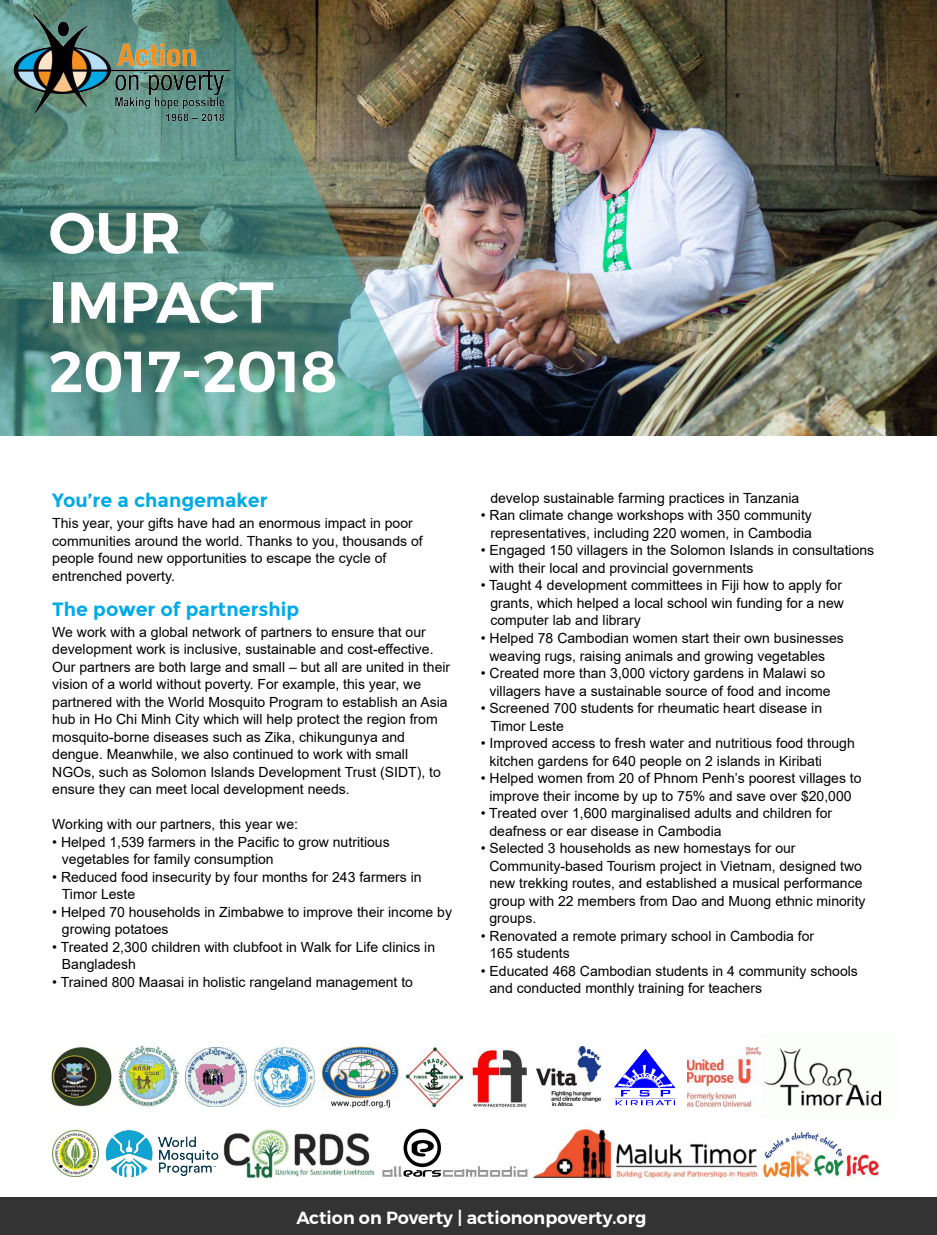
<style>
.page{position:relative;width:937px;height:1235px;background:#fff}
.page>*{position:absolute;margin:0;border:0;box-sizing:border-box;transform-origin:0 0}
.t1{font:600 57.75px/69.3px "Montserrat";color:#fff}
.t2{font:700 19.25px "Montserrat";color:#00aae6}
.t3{font:600 17.5px "Montserrat";color:#fff}
.t4{font:14px/17.5px "Arial";color:#000}
</style>
<div class="page">
<div style="left:0;top:1197px;width:936px;height:37px;background:#333"></div>
<img style="left:434px;top:0;width:502px;height:436px">
<img style="left:0;top:0;width:434px;height:436px">
<img style="left:13px;top:13px;width:218px;height:109px">
<img style="left:374px;top:1128px;width:154px;height:49px">
<img style="left:533px;top:1127px;width:225px;height:53px">
<img style="left:761px;top:1129px;width:119px;height:51px">
<img style="left:226px;top:1128px;width:148px;height:50px">
<img style="left:105px;top:1130px;width:121px;height:48px">
<img style="left:52px;top:1130px;width:47px;height:46px">
<img style="left:760px;top:1048px;width:122px;height:58px">
<img style="left:614px;top:1048px;width:61px;height:57px">
<img style="left:687px;top:1047px;width:73px;height:59px">
<img style="left:536px;top:1046px;width:64px;height:59px">
<img style="left:321px;top:1043px;width:80px;height:65px">
<img style="left:405px;top:1047px;width:59px;height:61px">
<img style="left:118px;top:1045px;width:68px;height:62px">
<img style="left:186px;top:1047px;width:60px;height:59px">
<img style="left:50px;top:1046px;width:62px;height:60px">
<img style="left:470px;top:1048px;width:57px;height:59px">
<img style="left:251px;top:1044px;width:65px;height:64px">
<h1 class="t1" style="left:49px;top:194px;width:290px">OUR<br>IMPACT<br>2017-2018</h1>
<h2 class="t2" style="left:52px;top:489px;width:217px">You’re a changemaker</h2>
<p class="t4" style="left:52px;top:514px;width:372px">This year, your gifts have had an enormous impact in poor communities around the world. Thanks to you, thousands of people found new opportunities to escape the cycle of entrenched poverty.</p>
<h2 class="t2" style="left:52px;top:597px;width:248px">The power of partnership</h2>
<p class="t4" style="left:52px;top:623px;width:399px">We work with a global network of partners to ensure that our development work is inclusive, sustainable and cost-effective.<br>Our partners are both large and small – but all are united in their vision of a world without poverty. For example, this year, we partnered with the World Mosquito Program to establish an Asia hub in Ho Chi Minh City which will help protect the region from mosquito-borne diseases such as Zika, chikungunya and dengue. Meanwhile, we also continued to work with small NGOs, such as Solomon Islands Development Trust (SIDT), to ensure they can meet local development needs.</p>
<p class="t4" style="left:52px;top:815px;width:247px">Working with our partners, this year we:</p>
<p class="t4" style="left:62px;top:833px;width:329px;text-indent:-10px">• Helped 1,539 farmers in the Pacific to grow nutritious vegetables for family consumption</p>
<p class="t4" style="left:62px;top:868px;width:361px;text-indent:-10px">• Reduced food insecurity by four months for 243 farmers in<br>Timor Leste</p>
<p class="t4" style="left:62px;top:903px;width:391px;text-indent:-10px">• Helped 70 households in Zimbabwe to improve their income by growing potatoes</p>
<p class="t4" style="left:62px;top:938px;width:374px;text-indent:-10px">• Treated 2,300 children with clubfoot in Walk for Life clinics in<br>Bangladesh</p>
<p class="t4" style="left:52px;top:973px;width:362px">• Trained 800 Maasai in holistic rangeland management to</p>
<p class="t4" style="left:490px;top:489px;width:310px">develop sustainable farming practices in Tanzania</p>
<p class="t4" style="left:480px;top:506px;width:332px;text-align:right">• Ran climate change workshops with 350 community representatives, including 220 women, in Cambodia</p>
<p class="t4" style="left:489px;top:541px;width:386px;text-indent:-9px">• Engaged 150 villagers in the Solomon Islands in consultations with their local and provincial governments</p>
<p class="t4" style="left:490px;top:576px;width:355px;text-indent:-10px">• Taught 4 development committees in Fiji how to apply for grants, which helped a local school win funding for a new computer lab and library</p>
<p class="t4" style="left:489px;top:629px;width:356px;text-indent:-9px">• Helped 78 Cambodian women start their own businesses weaving rugs, raising animals and growing vegetables</p>
<p class="t4" style="left:489px;top:664px;width:342px;text-indent:-9px">• Created more than 3,000 victory gardens in Malawi so villagers have a sustainable source of food and income</p>
<p class="t4" style="left:490px;top:699px;width:333px;text-indent:-10px">• Screened 700 students for rheumatic heart disease in<br>Timor Leste</p>
<p class="t4" style="left:489px;top:734px;width:366px;text-indent:-9px">• Improved access to fresh water and nutritious food through kitchen gardens for 640 people on 2 islands in Kiribati</p>
<p class="t4" style="left:480px;top:769px;width:382px;text-align:center">• Helped women from 20 of Phnom Penh’s poorest villages to improve their income by up to 75% and save over $20,000</p>
<p class="t4" style="left:489px;top:804px;width:344px;text-indent:-9px">• Treated over 1,600 marginalised adults and children for deafness or ear disease in Cambodia</p>
<p class="t4" style="left:489px;top:839px;width:377px;text-indent:-9px">• Selected 3 households as new homestays for our Community-based Tourism project in Vietnam, designed two new trekking routes, and established a musical performance group with 22 members from Dao and Muong ethnic minority groups.</p>
<p class="t4" style="left:489px;top:926px;width:326px;text-indent:-9px">• Renovated a remote primary school in Cambodia for<br>165 students</p>
<p class="t4" style="left:489px;top:961px;width:370px;text-indent:-9px">• Educated 468 Cambodian students in 4 community schools and conducted monthly training for teachers</p>
<p class="t3" style="left:296px;top:1203px;width:351px">Action on Poverty | actiononpoverty.org</p>
</div>
